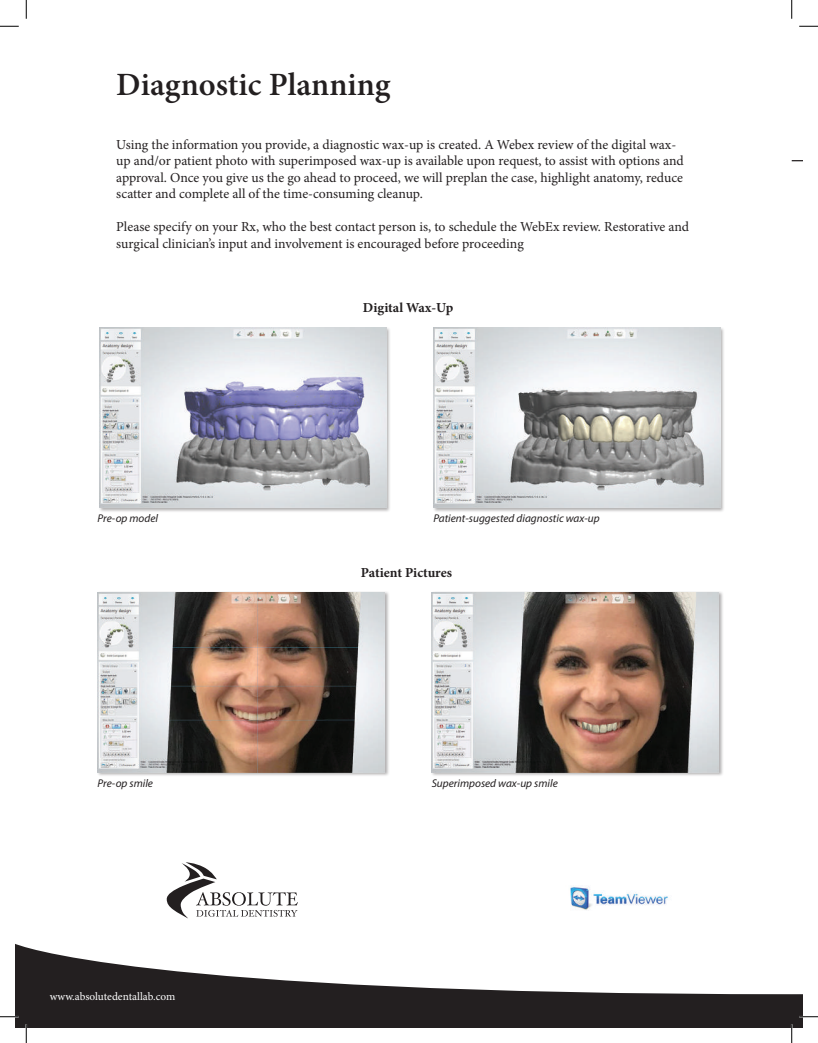
<style>
.page{position:relative;width:818px;height:1043px;background:#fff}
.page>*{position:absolute;margin:0;border:0;box-sizing:border-box;transform-origin:0 0}
.t1{font:600 32.5px "Minion Pro";color:#231f20}
.t2{font:13.75px/16.5px "Minion Pro";color:#231f20}
.t3{font:700 13.75px "Minion Pro";letter-spacing:-.005em;color:#231f20}
.t4{font:italic 11.25px "Myriad Pro";color:#231f20}
.t5{font:11.25px "Minion Pro";color:#fff}
</style>
<div class="page">
<svg style="left:15px;top:944px;width:787px;height:84px;fill:#231f20"></svg>
<div style="left:98px;top:327px;width:293px;height:185px;background:#231f20;opacity:.35"></div>
<img style="left:99px;top:328px;width:287px;height:180px">
<div style="left:432px;top:327px;width:293px;height:185px;background:#231f20;opacity:.35"></div>
<img style="left:433px;top:328px;width:287px;height:180px">
<div style="left:97px;top:591px;width:292px;height:186px;background:#231f20;opacity:.35"></div>
<img style="left:98px;top:592px;width:286px;height:180px">
<div style="left:431px;top:591px;width:292px;height:186px;background:#231f20;opacity:.35"></div>
<img style="left:431px;top:592px;width:287px;height:180px">
<img style="left:570px;top:886px;width:98px;height:24px">
<svg style="left:167px;top:862px;width:131px;height:56px"></svg>
<svg style="left:0;top:25px;width:19px;height:2px"></svg>
<svg style="left:799px;top:25px;width:19px;height:2px"></svg>
<svg style="left:0;top:1015px;width:19px;height:2px"></svg>
<svg style="left:799px;top:1015px;width:19px;height:2px"></svg>
<svg style="left:25px;top:0;width:2px;height:19px"></svg>
<svg style="left:25px;top:1024px;width:2px;height:18px"></svg>
<svg style="left:791px;top:0;width:1px;height:19px"></svg>
<svg style="left:790px;top:1024px;width:2px;height:18px"></svg>
<h1 class="t1" style="left:116px;top:62px;width:276px">Diagnostic Planning</h1>
<p class="t2" style="left:116px;top:136px;width:569px">Using the information you provide, a diagnostic wax-up is created. A Webex review of the digital wax&shy;up and/or patient photo with superimposed wax-up is available upon request, to assist with options and approval. Once you give us the go ahead to proceed, we will preplan the case, highlight anatomy, reduce scatter and complete all of the time-consuming cleanup.</p>
<p class="t2" style="left:116px;top:218px;width:574px">Please specify on your Rx, who the best contact person is, to schedule the WebEx review. Restorative and surgical clinician’s input and involvement is encouraged before proceeding</p>
<p class="t3" style="left:363px;top:298px;width:92px">Digital Wax-Up</p>
<p class="t4" style="left:98px;top:511px;width:62px">Pre-op model</p>
<p class="t4" style="left:433px;top:511px;width:168px">Patient-suggested diagnostic wax-up</p>
<p class="t3" style="left:361px;top:562px;width:93px">Patient Pictures</p>
<p class="t4" style="left:98px;top:776px;width:57px">Pre-op smile</p>
<p class="t4" style="left:431px;top:776px;width:127px">Superimposed wax-up smile</p>
<p class="t5" style="left:50px;top:988px;width:127px">www.absolutedentallab.com</p>
</div>
